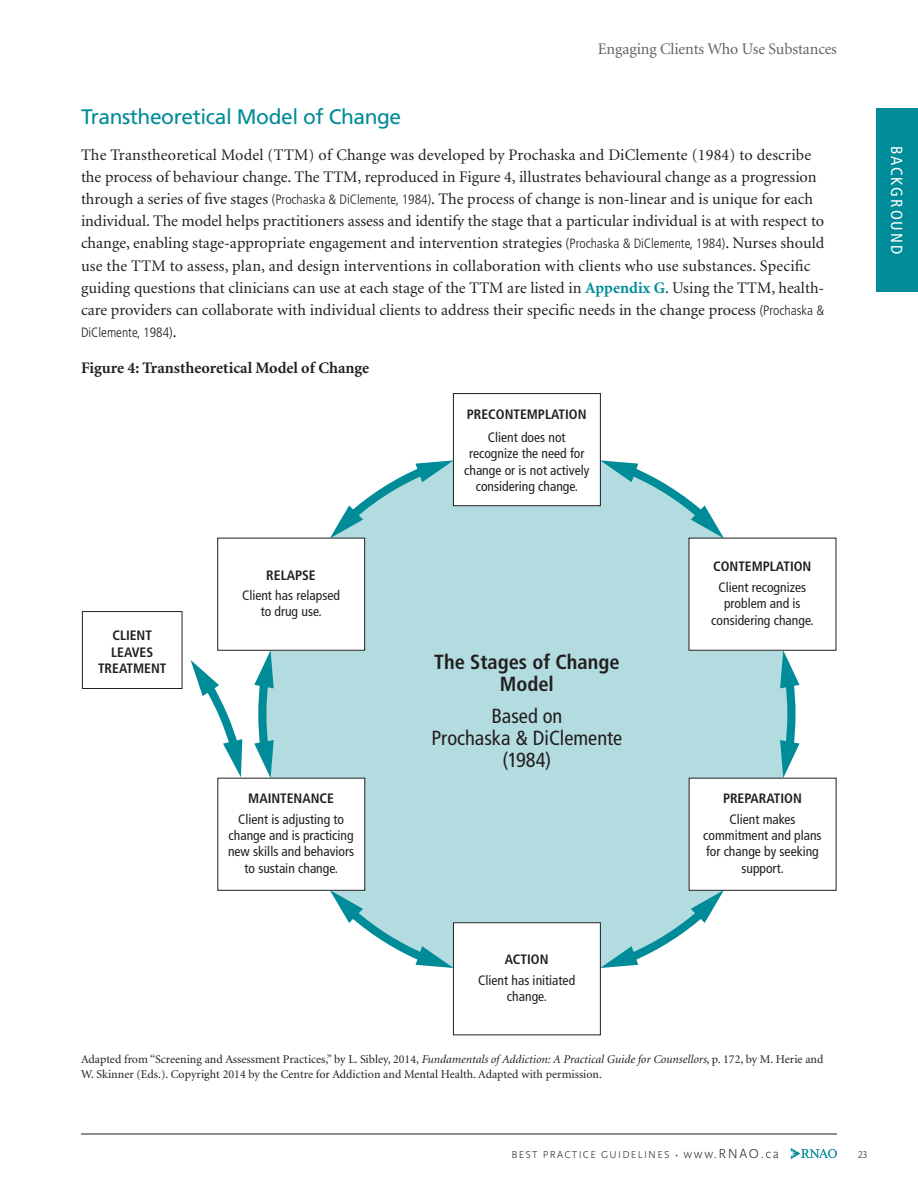
<style>
.page{position:relative;width:918px;height:1188px;background:#fff}
.page>*{position:absolute;margin:0;border:0;box-sizing:border-box;transform-origin:0 0}
.MAIN_BLUE_SUBHEADS{font:21px "Frutiger";letter-spacing:-.02em;color:#008b98}
.t1{font:condensed 20.4px/21.8px "Frutiger";color:#231f20;text-align:center}
.t2{font:700 condensed 20.4px/21.8px "Frutiger";color:#231f20;text-align:center}
.MAIN_BODY_COPY{font:16.2px/22.2px "Minion";color:#231f20}
.MAIN_BODY_COPY-2{font:700 16.2px "Minion";color:#231f20}
.t3{font:16.2px "Minion";letter-spacing:-.005em;color:#636366}
.t4{font:condensed 16.2px "Frutiger";letter-spacing:.12em;color:#fff}
.t5{font:condensed 13.65px/16.4px "Frutiger";color:#231f20;text-align:center}
.t6{font:700 condensed 13.65px/16.4px "Frutiger";color:#231f20;text-align:center}
.MAIN_BODY_COPY-3{font:300 condensed 13.5px "Frutiger";color:#231f20}
.FOOTNOTES{font:12px/15px "Minion";color:#231f20}
.t7{font:300 10.5px "Scala Sans";letter-spacing:.12em;color:#231f20}
.t8{font:10.5px "Scala Sans LF";color:#636366}
.s1{font-family:"Frutiger";font-weight:300;font-stretch:condensed;font-size:13.5px}
.s2{font-weight:700;color:#008b98}
.s3{font-family:"Minion";font-weight:400;font-stretch:normal;font-size:16.2px}
.s4{font-weight:700}
.s5{font-weight:400}
.s6{font-style:italic}
.s7{font-size:13.5px}
</style>
<div class="page">
<svg style="left:791px;top:1148px;width:46px;height:11px"></svg>
<div style="left:876px;top:108px;width:42px;height:184px;background:#008b98"></div>
<hr style="left:81px;top:1134px;width:756px;height:1px;background:#231f20">
<div style="left:262px;top:450px;width:529px;height:529px;background:#b3dce0;border-radius:50%"></div>
<div style="left:453px;top:394px;width:147px;height:112px;background:#fff"></div>
<div style="left:453px;top:393px;width:148px;height:113px;border:1px solid #231f20"></div>
<div style="left:453px;top:923px;width:147px;height:112px;background:#fff"></div>
<div style="left:453px;top:922px;width:148px;height:113px;border:1px solid #231f20"></div>
<div style="left:218px;top:538px;width:147px;height:112px;background:#fff"></div>
<div style="left:217px;top:538px;width:148px;height:113px;border:1px solid #231f20"></div>
<div style="left:82px;top:611px;width:100px;height:78px;border:1px solid #231f20"></div>
<div style="left:689px;top:538px;width:147px;height:112px;background:#fff"></div>
<div style="left:689px;top:778px;width:147px;height:112px;background:#fff"></div>
<div style="left:218px;top:778px;width:147px;height:112px;background:#fff"></div>
<div style="left:217px;top:778px;width:148px;height:113px;border:1px solid #231f20"></div>
<svg style="left:330px;top:460px;width:124px;height:78px"></svg>
<svg style="left:254px;top:650px;width:20px;height:128px"></svg>
<svg style="left:330px;top:890px;width:124px;height:78px"></svg>
<svg style="left:600px;top:890px;width:124px;height:78px"></svg>
<svg style="left:780px;top:650px;width:20px;height:128px"></svg>
<svg style="left:191px;top:660px;width:52px;height:117px"></svg>
<svg style="left:600px;top:460px;width:124px;height:78px"></svg>
<p class="t3" style="left:598px;top:41px;width:241px">Engaging Clients Who Use Substances</p>
<p class="MAIN_BLUE_SUBHEADS" style="left:81px;top:105px;width:322px">Transtheoretical Model of Change</p>
<p class="MAIN_BODY_COPY" style="left:81px;top:144px;width:745px">The Transtheoretical Model (TTM) of Change was developed by Prochaska and DiClemente (1984) to describe the process of behaviour change. The TTM, reproduced in Figure 4, illustrates behavioural change as a progression through a series of five stages <span class="s1">(Prochaska &amp; DiClemente, 1984)</span>. The process of change is non-linear and is unique for each individual. The model helps practitioners assess and identify the stage that a particular individual is at with respect to change, enabling stage-appropriate engagement and intervention strategies <span class="s1">(Prochaska &amp; DiClemente, 1984)</span>. Nurses should use the TTM to assess, plan, and design interventions in collaboration with clients who use substances. Specific guiding questions that clinicians can use at each stage of the TTM are listed in <span class="s2">Appendix G</span>. Using the TTM, health&shy;care providers can collaborate with individual clients to address their specific needs in the change process <span class="s1">(Prochaska &amp;</span></p>
<p class="MAIN_BODY_COPY-3" style="left:81px;top:325px;width:97px">DiClemente, 1984)<span class="s3">.</span></p>
<p class="MAIN_BODY_COPY-2" style="left:81px;top:359px;width:290px">Figure 4: Transtheoretical Model of Change</p>
<p class="t6" style="left:98px;top:627px;width:70px">CLIENT<br>LEAVES<br>TREATMENT</p>
<p class="t5" style="left:242px;top:565px;width:99px;line-height:20.4px"><span class="s4">RELAPSE<br></span>Client has relapsed</p>
<p class="t5" style="left:261px;top:604px;width:63px">to drug use.</p>
<p class="t5" style="left:238px;top:789px;width:108px;line-height:20.4px"><span class="s4">MAINTENANCE<br></span>Client is adjusting to</p>
<p class="t5" style="left:228px;top:827px;width:128px">change and is practicing new skills and behaviors to sustain change.</p>
<p class="t6" style="left:467px;top:402px;width:121px;line-height:23.1px">PRECONTEMPLATION<br><span class="s5">Client does not</span></p>
<p class="t5" style="left:464px;top:445px;width:127px">recognize the need for change or is not actively considering change.</p>
<p class="t2" style="left:434px;top:651px;width:187px">The Stages of Change<br>Model</p>
<p class="t1" style="left:432px;top:706px;width:192px">Based on<br>Prochaska &amp; DiClemente (1984)</p>
<p class="t5" style="left:713px;top:557px;width:100px;line-height:20.4px"><span class="s4">CONTEMPLATION<br></span>Client recognizes</p>
<p class="t5" style="left:711px;top:595px;width:104px">problem and is considering change.</p>
<p class="t6" style="left:723px;top:788px;width:80px;line-height:20.4px">PREPARATION<br><span class="s5">Client makes</span></p>
<p class="t5" style="left:703px;top:827px;width:120px">commitment and plans for change by seeking support.</p>
<p class="t4" style="left:906px;top:146px;width:110px;rotate:90deg">BACKGROUND</p>
<p class="t5" style="left:478px;top:949px;width:98px;line-height:20.4px"><span class="s4">ACTION<br></span>Client has initiated</p>
<p class="t5" style="left:507px;top:988px;width:42px">change.</p>
<p class="FOOTNOTES" style="left:81px;top:1052px;width:744px">Adapted from “Screening and Assessment Practices,” by L. Sibley, 2014, <span class="s6">Fundamentals of Addiction: A Practical Guide for Counsellors</span>, p. 172, by M. Herie and<br>W. Skinner (Eds.). Copyright 2014 by the Centre for Addiction and Mental Health. Adapted with permission.</p>
<p class="t7" style="left:511px;top:1148px;width:269px">BEST PRACTICE GUIDELINES • <span class="s7">www.RNAO.ca</span></p>
<p class="t8" style="left:858px;top:1149px;width:12px">23</p>
</div>
